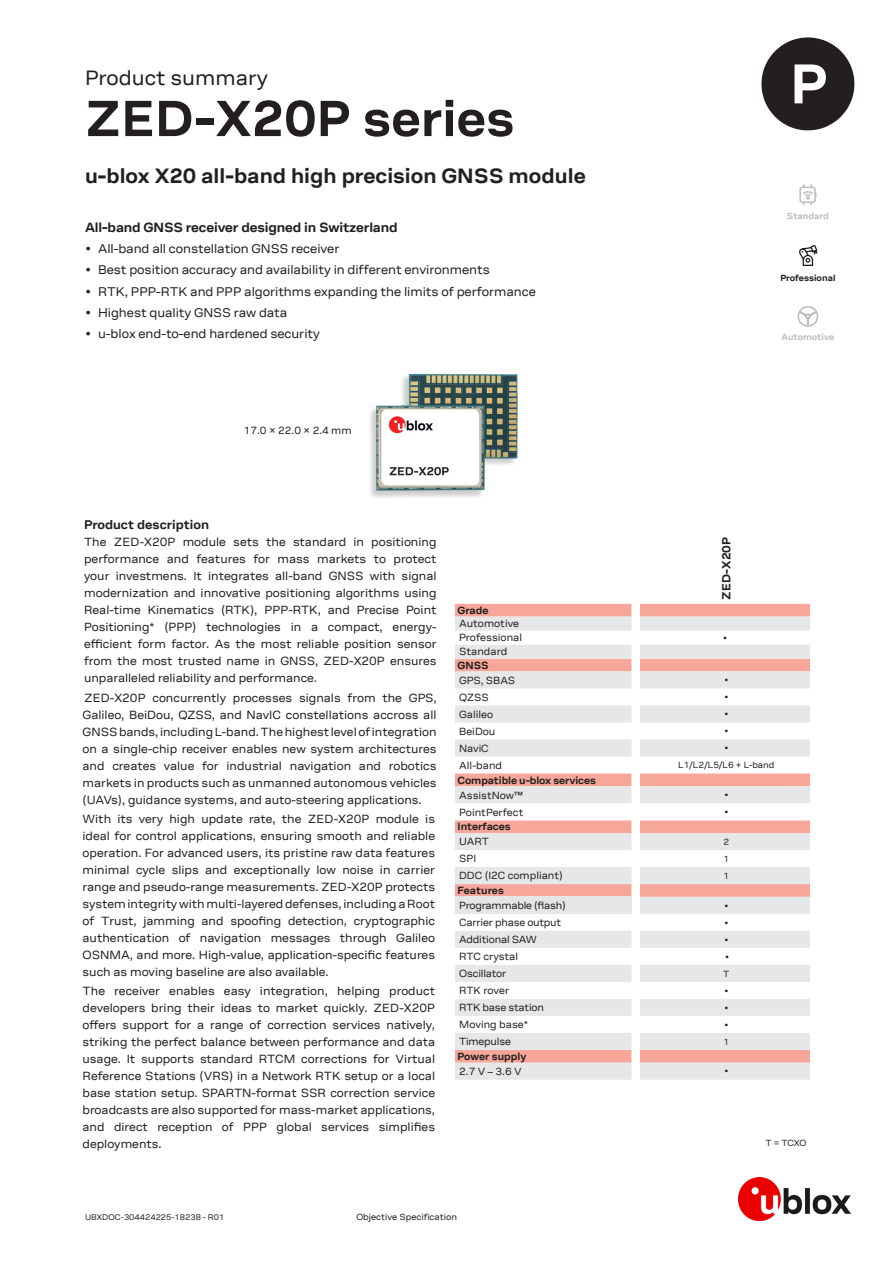
<style>
.page{position:relative;width:893px;height:1263px;background:#fff}
.page>*{position:absolute;margin:0;border:0;box-sizing:border-box;transform-origin:0 0}
.head{font:700 51px "ublox";color:#231f20}
._13_5pt___ZA_6mm{font:700 21px "ublox";color:#231f20}
.t1{font:21px "ublox";color:#231f20}
.subtitle{font:700 13.5px "ublox";letter-spacing:-.01em;color:#231f20}
.t2{font:12.75px "ublox";letter-spacing:-.005em;color:#231f20}
.subtitle-2{font:700 12.75px "ublox";color:#231f20}
.copy{font:12px/17px "ublox";color:#231f20;text-align:justify}
.t3{font:700 12px "ublox";color:#231f20}
.legende_chip{font:10.5px "ublox";letter-spacing:-.01em;color:#231f20}
.t4{font:700 10.5px "ublox";letter-spacing:-.005em;color:#231f20}
.TableTextLeft{font:9px "ublox";color:#231f20}
.footnote{font:9px "ublox";color:#231f20}
._6_5pt___ZA_3mm{font:700 9px "ublox";color:#bcbdc0}
._6_5pt___ZA_3mm-2{font:700 9px "ublox";color:#231f20}
.footnote-2{font:8.25px "ublox";color:#231f20}
</style>
<div class="page">
<img style="left:370px;top:373px;width:148px;height:125px">
<svg style="left:455px;top:604px;width:355px;height:13px;background:#f6aca0"></svg>
<svg style="left:455px;top:617px;width:355px;height:54px;fill:#eee7e9"></svg>
<svg style="left:455px;top:671px;width:355px;height:409px"></svg>
<svg style="left:455px;top:803px;width:355px;height:17px"></svg>
<div style="left:455px;top:897px;width:176px;height:17px;background:#e6e6e6"></div>
<svg style="left:799px;top:184px;width:18px;height:22px"></svg>
<svg style="left:799px;top:245px;width:19px;height:21px"></svg>
<svg style="left:797px;top:306px;width:22px;height:21px"></svg>
<img style="left:738px;top:1178px;width:112px;height:42px">
<p class="t1" style="left:85px;top:66px;width:184px">Product summary</p>
<p class="head" style="left:85px;top:90px;width:431px">ZED-X20P series</p>
<p class="_13_5pt___ZA_6mm" style="left:85px;top:164px;width:502px">u-blox X20 all-band high precision GNSS module</p>
<p class="subtitle" style="left:85px;top:220px;width:314px">All-band GNSS receiver designed in Switzerland</p>
<p class="t2" style="left:85px;top:242px;width:256px">• All-band all constellation GNSS receiver</p>
<p class="t2" style="left:85px;top:263px;width:406px">• Best position accuracy and availability in different environments</p>
<p class="t2" style="left:85px;top:284px;width:452px">• RTK, PPP-RTK and PPP algorithms expanding the limits of performance</p>
<p class="t2" style="left:85px;top:305px;width:203px">• Highest quality GNSS raw data</p>
<p class="t2" style="left:85px;top:327px;width:236px">• u-blox end-to-end hardened security</p>
<p class="legende_chip" style="left:244px;top:424px;width:109px">17.0 × 22.0 × 2.4 mm</p>
<p class="_6_5pt___ZA_3mm" style="left:787px;top:211px;width:44px">Standard</p>
<p class="_6_5pt___ZA_3mm-2" style="left:780px;top:273px;width:57px">Professional</p>
<p class="_6_5pt___ZA_3mm" style="left:781px;top:332px;width:54px">Automotive</p>
<p class="subtitle-2" style="left:84px;top:518px;width:127px">Product description</p>
<p class="copy" style="left:84px;top:534px;width:354px">The ZED-X20P module sets the standard in positioning performance and features for mass markets to protect your investmens. It integrates all-band GNSS with signal modernization and innovative positioning algorithms using Real-time Kinematics (RTK), PPP-RTK, and Precise Point Positioning* (PPP) technologies in a compact, energy&shy;efficient form factor. As the most reliable position sensor from the most trusted name in GNSS, ZED-X20P ensures unparalleled reliability and performance.</p>
<p class="copy" style="left:83px;top:689px;width:356px">ZED-X20P concurrently processes signals from the GPS, Galileo, BeiDou, QZSS, and NavIC constellations accross all GNSS bands, including L-band. The highest level of integration on a single-chip receiver enables new system architectures and creates value for industrial navigation and robotics markets in products such as unmanned autonomous vehicles (UAVs), guidance systems, and auto-steering applications.</p>
<p class="copy" style="left:83px;top:810px;width:354px">With its very high update rate, the ZED-X20P module is ideal for control applications, ensuring smooth and reliable operation. For advanced users, its pristine raw data features minimal cycle slips and exceptionally low noise in carrier range and pseudo-range measurements. ZED-X20P protects system integrity with multi-layered defenses, including a Root of Trust, jamming and spoofing detection, cryptographic authentication of navigation messages through Galileo OSNMA, and more. High-value, application-specific features such as moving baseline are also available.</p>
<p class="copy" style="left:83px;top:983px;width:354px">The receiver enables easy integration, helping product developers bring their ideas to market quickly. ZED-X20P offers support for a range of correction services natively, striking the perfect balance between performance and data usage. It supports standard RTCM corrections for Virtual Reference Stations (VRS) in a Network RTK setup or a local base station setup. SPARTN-format SSR correction service broadcasts are also supported for mass-market applications, and direct reception of PPP global services simplifies deployments.</p>
<p class="t3" style="left:720px;top:600px;width:64px;rotate:-90deg">ZED-X20P</p>
<p class="t4" style="left:458px;top:604px;width:33px">Grade</p>
<p class="legende_chip" style="left:459px;top:618px;width:61px">Automotive</p>
<p class="legende_chip" style="left:459px;top:632px;width:64px">Professional</p>
<p class="TableTextLeft" style="left:723px;top:633px;width:5px">•</p>
<p class="legende_chip" style="left:459px;top:646px;width:50px">Standard</p>
<p class="t4" style="left:458px;top:659px;width:33px">GNSS</p>
<p class="legende_chip" style="left:459px;top:674px;width:57px">GPS, SBAS</p>
<p class="TableTextLeft" style="left:724px;top:675px;width:5px">•</p>
<p class="legende_chip" style="left:459px;top:691px;width:31px">QZSS</p>
<p class="TableTextLeft" style="left:724px;top:692px;width:5px">•</p>
<p class="legende_chip" style="left:459px;top:708px;width:36px">Galileo</p>
<p class="TableTextLeft" style="left:724px;top:709px;width:5px">•</p>
<p class="legende_chip" style="left:459px;top:725px;width:38px">BeiDou</p>
<p class="TableTextLeft" style="left:724px;top:726px;width:5px">•</p>
<p class="legende_chip" style="left:459px;top:742px;width:31px">NaviC</p>
<p class="TableTextLeft" style="left:724px;top:743px;width:5px">•</p>
<p class="legende_chip" style="left:459px;top:759px;width:44px">All-band</p>
<p class="TableTextLeft" style="left:678px;top:760px;width:98px">L1/L2/L5/L6 + L-band</p>
<p class="t4" style="left:458px;top:774px;width:140px">Compatible u-blox services</p>
<p class="legende_chip" style="left:459px;top:789px;width:65px">AssistNow™</p>
<p class="TableTextLeft" style="left:724px;top:790px;width:5px">•</p>
<p class="legende_chip" style="left:459px;top:806px;width:66px">PointPerfect</p>
<p class="TableTextLeft" style="left:724px;top:807px;width:5px">•</p>
<p class="t4" style="left:458px;top:821px;width:55px">Interfaces</p>
<p class="legende_chip" style="left:459px;top:836px;width:31px">UART</p>
<p class="TableTextLeft" style="left:723px;top:837px;width:7px">2</p>
<p class="legende_chip" style="left:459px;top:853px;width:19px">SPI</p>
<p class="TableTextLeft" style="left:723px;top:854px;width:7px">1</p>
<p class="legende_chip" style="left:459px;top:870px;width:105px">DDC (I2C compliant)</p>
<p class="TableTextLeft" style="left:723px;top:871px;width:7px">1</p>
<p class="t4" style="left:458px;top:885px;width:48px">Features</p>
<p class="legende_chip" style="left:459px;top:900px;width:108px">Programmable (flash)</p>
<p class="TableTextLeft" style="left:724px;top:900px;width:5px">•</p>
<p class="legende_chip" style="left:459px;top:917px;width:103px">Carrier phase output</p>
<p class="TableTextLeft" style="left:724px;top:917px;width:5px">•</p>
<p class="legende_chip" style="left:459px;top:934px;width:79px">Additional SAW</p>
<p class="TableTextLeft" style="left:724px;top:934px;width:5px">•</p>
<p class="legende_chip" style="left:459px;top:951px;width:60px">RTC crystal</p>
<p class="footnote" style="left:725px;top:951px;width:5px">•</p>
<p class="legende_chip" style="left:459px;top:968px;width:49px">Oscillator</p>
<p class="footnote" style="left:723px;top:968px;width:8px">T</p>
<p class="legende_chip" style="left:459px;top:985px;width:52px">RTK rover</p>
<p class="TableTextLeft" style="left:724px;top:985px;width:5px">•</p>
<p class="legende_chip" style="left:459px;top:1002px;width:86px">RTK base station</p>
<p class="TableTextLeft" style="left:724px;top:1002px;width:5px">•</p>
<p class="legende_chip" style="left:459px;top:1019px;width:70px">Moving base*</p>
<p class="TableTextLeft" style="left:724px;top:1019px;width:5px">•</p>
<p class="legende_chip" style="left:459px;top:1036px;width:53px">Timepulse</p>
<p class="footnote" style="left:723px;top:1036px;width:7px">1</p>
<p class="t4" style="left:458px;top:1050px;width:71px">Power supply</p>
<p class="legende_chip" style="left:459px;top:1065px;width:64px">2.7 V – 3.6 V</p>
<p class="TableTextLeft" style="left:724px;top:1066px;width:5px">•</p>
<p class="footnote" style="left:765px;top:1138px;width:43px">T = TCXO</p>
<p class="footnote-2" style="left:85px;top:1213px;width:141px">UBXDOC-304424225-18238 - R01</p>
<p class="footnote" style="left:356px;top:1212px;width:102px">Objective Specification</p>
</div>
